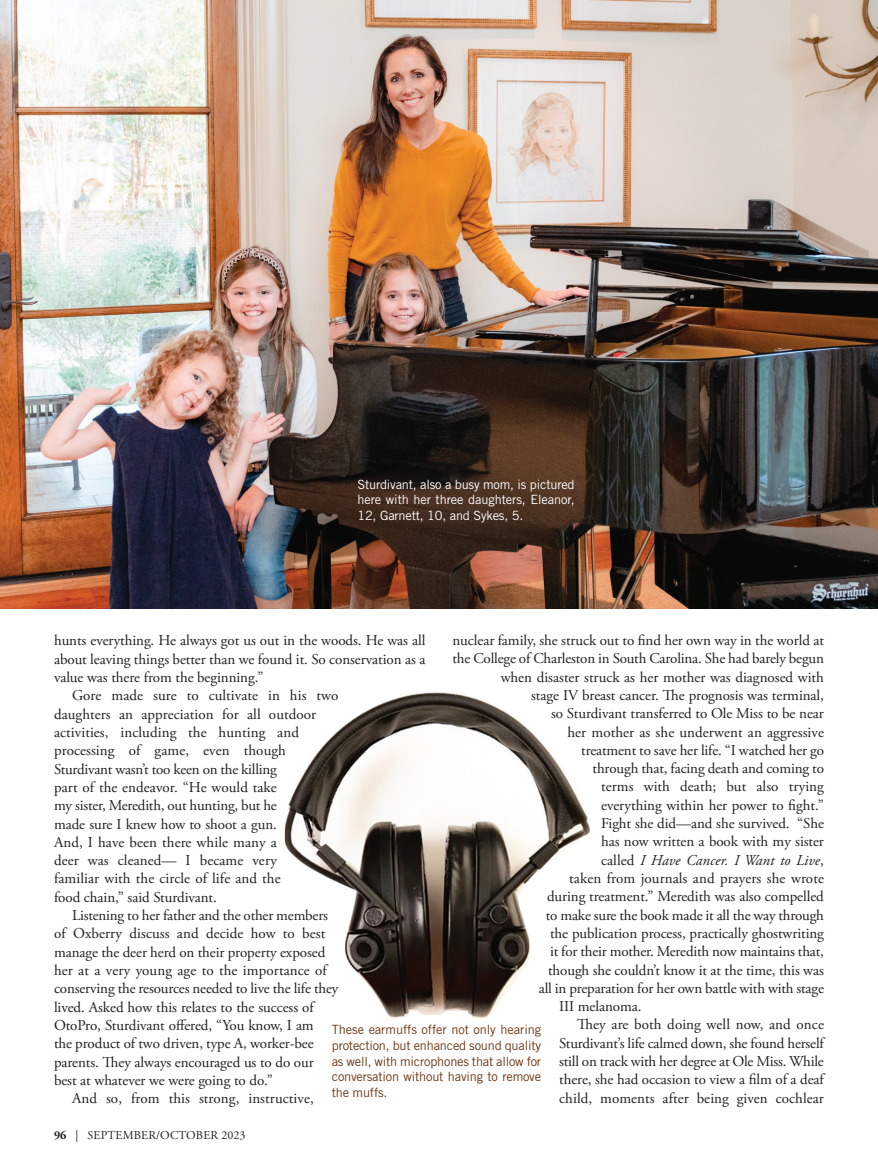
<style>
.page{position:relative;width:878px;height:1175px;background:#fff}
.page>*{position:absolute;margin:0;border:0;box-sizing:border-box;transform-origin:0 0}
.t1{font:15px/18.3px "Adobe Garamond Pro";letter-spacing:-.005em;color:#231f20;text-align:justify}
.t2{font:italic 15px "Adobe Garamond Pro";letter-spacing:.005em;color:#231f20}
.t3{font:12.75px/15.8px "Trade Gothic";letter-spacing:-.015em;color:#6d3715;text-align:justify}
.t4{font:12.75px/15.8px "Trade Gothic";letter-spacing:-.005em;color:#fff;text-align:justify}
.t5{font:12px "Adobe Garamond Pro";letter-spacing:.015em;color:#231f20}
.s1{font-style:normal}
.s2{font-weight:700}
</style>
<div class="page">
<img style="left:0;top:0;width:878px;height:608px">
<img style="left:285px;top:692px;width:305px;height:326px">
<p class="t4" style="left:357px;top:477px;width:219px">Sturdivant, also a busy mom, is pictured here with her three daughters, Eleanor, 12, Garnett, 10, and Sykes, 5.</p>
<p class="t1" style="left:452px;top:632px;width:373px">nuclear family, she struck out to find her own way in the world at</p>
<p class="t1" style="left:452px;top:651px;width:373px">the College of Charleston in South Carolina. She had barely begun</p>
<p class="t1" style="left:500px;top:669px;width:325px">when disaster struck as her mother was diagnosed with</p>
<p class="t1" style="left:531px;top:687px;width:294px">stage IV breast cancer. The prognosis was terminal,</p>
<p class="t1" style="left:551px;top:705px;width:274px">so Sturdivant transferred to Ole Miss to be near</p>
<p class="t1" style="left:567px;top:724px;width:258px">her mother as she underwent an aggressive</p>
<p class="t1" style="left:581px;top:742px;width:244px">treatment to save her life. “I watched her go</p>
<p class="t1" style="left:592px;top:760px;width:233px">through that, facing death and coming to</p>
<p class="t1" style="left:601px;top:779px;width:224px">terms with death; but also trying</p>
<p class="t1" style="left:601px;top:797px;width:224px">everything within her power to fight.”</p>
<p class="t1" style="left:601px;top:815px;width:224px">Fight she did—and she survived. “She</p>
<p class="t1" style="left:601px;top:834px;width:224px">has now written a book with my sister</p>
<p class="t2" style="left:601px;top:854px;width:224px"><span class="s1">called</span> I Have Cancer. I Want to Live<span class="s1">,</span></p>
<p class="t1" style="left:569px;top:870px;width:256px">taken from journals and prayers she wrote</p>
<p class="t1" style="left:547px;top:888px;width:278px">during treatment.” Meredith was also compelled</p>
<p class="t1" style="left:546px;top:907px;width:279px">to make sure the book made it all the way through</p>
<p class="t1" style="left:550px;top:925px;width:275px">the publication process, practically ghostwriting</p>
<p class="t1" style="left:550px;top:943px;width:275px">it for their mother. Meredith now maintains that,</p>
<p class="t1" style="left:548px;top:962px;width:277px">though she couldn’t know it at the time, this was</p>
<p class="t1" style="left:539px;top:980px;width:286px">all in preparation for her own battle with with stage</p>
<p class="t1" style="left:559px;top:998px;width:84px">III melanoma.</p>
<p class="t1" style="left:559px;top:1017px;width:266px;text-indent:18px">They are both doing well now, and once Sturdivant’s life calmed down, she found herself still on track with her degree at Ole Miss. While there, she had occasion to view a film of a deaf child, moments after being given cochlear</p>
<p class="t1" style="left:54px;top:633px;width:373px">hunts everything. He always got us out in the woods. He was all about leaving things better than we found it. So conservation as a value was there from the beginning.”</p>
<p class="t1" style="left:54px;top:688px;width:286px;text-align:left;text-indent:18px">Gore made sure to cultivate in his two daughters an appreciation for all outdoor activities, including the hunting and processing of game, even though Sturdivant wasn’t too keen on the killing<br>part of the endeavor. “He would take<br>my sister, Meredith, out hunting, but he<br>made sure I knew how to shoot a gun.<br>And, I have been there while many a<br>deer was cleaned— I became very<br>familiar with the circle of life and the<br>food chain,” said Sturdivant.</p>
<p class="t1" style="left:54px;top:907px;width:286px;text-align:left;text-indent:18px">Listening to her father and the other members of Oxberry discuss and decide how to best manage the deer herd on their property exposed her at a very young age to the importance of conserving the resources needed to live the life they lived. Asked how this relates to the success of OtoPro, Sturdivant offered, “You know, I am<br>the product of two driven, type A, worker-bee parents. They always encouraged us to do our best at whatever we were going to do.”</p>
<p class="t1" style="left:72px;top:1090px;width:243px">And so, from this strong, instructive,</p>
<p class="t3" style="left:332px;top:1022px;width:211px">These earmuffs offer not only hearing protection, but enhanced sound quality as well, with microphones that allow for conversation without having to remove the muffs.</p>
<p class="t5" style="left:54px;top:1130px;width:193px"><span class="s2">96</span> | SEPTEMBER/OCTOBER 2023</p>
</div>
